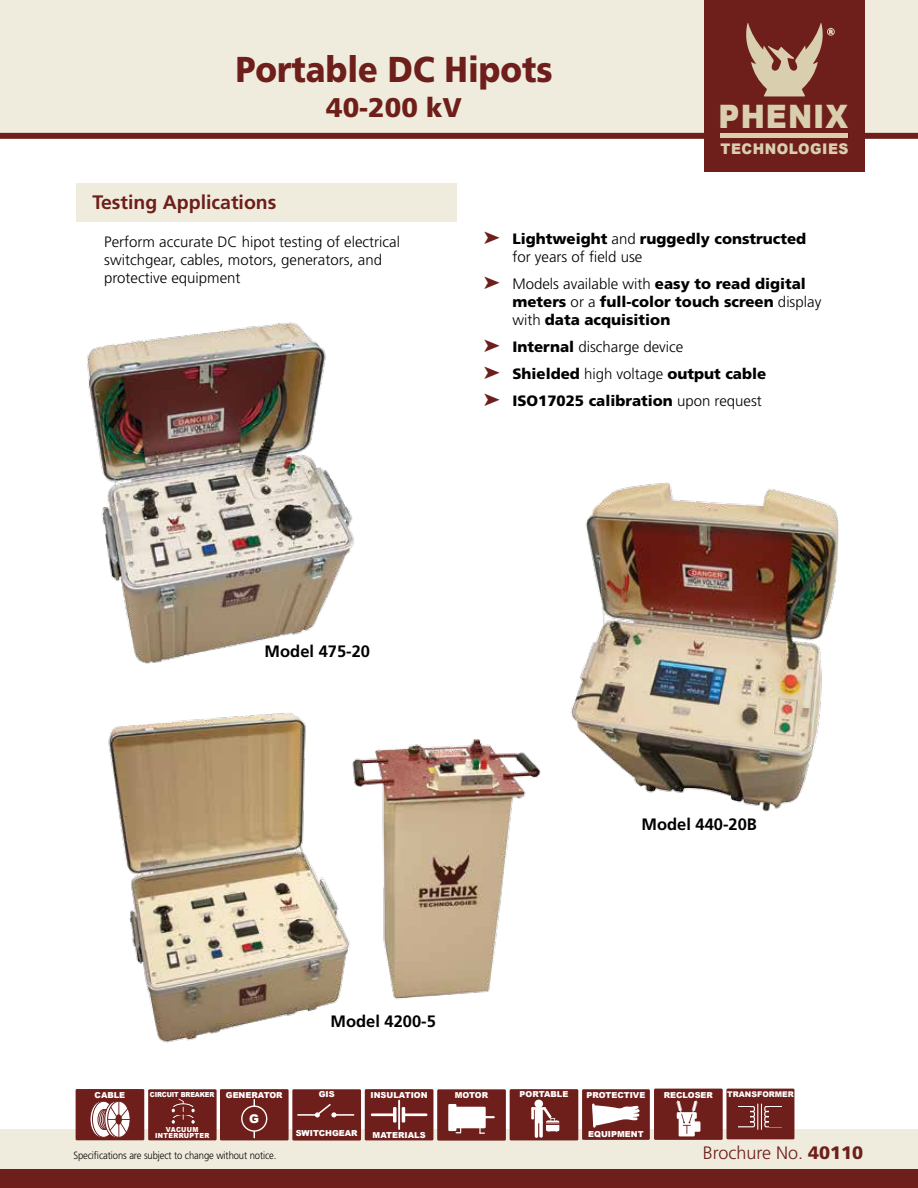
<style>
.page{position:relative;width:918px;height:1188px;background:#fff}
.page>*{position:absolute;margin:0;border:0;box-sizing:border-box;transform-origin:0 0}
.t1{font:900 36px "Frutiger";color:#6e1f1b;scale:.9 1}
.t2{font:900 32.4px "Arial";letter-spacing:.035em;color:#d9cfaf;scale:.9 1}
.t3{font:900 27px "Frutiger";color:#6e1f1b}
.t4{font:700 19.5px "Frutiger";color:#6e1f1b}
.t5{font:300 18px "Frutiger";color:#6e1f1b}
.t6{font:700 16.5px "Frutiger";color:#000}
.t7{font:900 15px/18px "Frutiger";color:#000}
.t8{font:300 15px/18px "Frutiger";color:#000}
.t9{font:900 14.7px "Arial";letter-spacing:.035em;color:#d9cfaf;scale:.94 1}
.t10{font:900 12px "Arial";color:#fff}
.t11{font:300 10.5px "Frutiger";letter-spacing:-.01em;color:#000;scale:.9 1}
.t12{font:900 8.25px "Arial";color:#fff}
.t13{font:900 7.8px "Arial";color:#fff}
.t14{font:900 6.9px/6.3px "Arial";letter-spacing:.05em;color:#fff;text-align:center;scale:.92 1}
.t15{font:900 6.9px "Arial";letter-spacing:-.02em;color:#fff;scale:.92 1}
.s1{color:#6e1f1b}
.s2{font-weight:300}
.s3{font-weight:900}
</style>
<div class="page">
<div style="left:1px;top:0;width:917px;height:133px;background:#f0ecdd"></div>
<div style="left:0;top:133px;width:918px;height:6px;background:#6e1f1b"></div>
<div style="left:0;top:1130px;width:918px;height:46px;background:#f0ecdd"></div>
<div style="left:0;top:1170px;width:918px;height:18px;background:#6e1f1b"></div>
<div style="left:76px;top:183px;width:380px;height:39px;background:#f0ecdd"></div>
<div style="left:704px;top:0;width:161px;height:172px;background:#6e1f1b"></div>
<div style="left:827px;top:28px;width:8px;height:8px;border:1px solid #d9cfaf;border-radius:50%"></div>
<svg style="left:746px;top:23px;width:87px;height:73px"></svg>
<hr style="left:721px;top:134px;width:127px;height:4px;background:#d9cfaf">
<div style="left:76px;top:1089px;width:68px;height:51px;background:#6e1f1b"></div>
<svg style="left:90px;top:1101px;width:22px;height:36px"></svg>
<div style="left:90px;top:1101px;width:23px;height:37px;border:1px solid #6e1f1b;border-radius:50%"></div>
<svg style="left:92px;top:1101px;width:23px;height:36px"></svg>
<div style="left:92px;top:1101px;width:23px;height:37px;border:1px solid #6e1f1b;border-radius:50%"></div>
<div style="left:98px;top:1109px;width:13px;height:21px;border:1px solid #6e1f1b;border-radius:50%"></div>
<div style="left:99px;top:1109px;width:13px;height:21px;border:1px solid #6e1f1b;border-radius:50%"></div>
<svg style="left:101px;top:1109px;width:13px;height:21px"></svg>
<div style="left:101px;top:1109px;width:13px;height:21px;border:1px solid #6e1f1b;border-radius:50%"></div>
<div style="left:103px;top:1109px;width:13px;height:21px;border:1px solid #6e1f1b;border-radius:50%"></div>
<svg style="left:105px;top:1101px;width:22px;height:36px"></svg>
<div style="left:105px;top:1101px;width:23px;height:37px;border:1px solid #6e1f1b;border-radius:50%"></div>
<svg style="left:108px;top:1101px;width:22px;height:36px"></svg>
<div style="left:107px;top:1101px;width:23px;height:37px;border:1px solid #6e1f1b;border-radius:50%"></div>
<hr style="left:118px;top:1099px;width:1px;height:40px;background:#6e1f1b">
<svg style="left:110px;top:1103px;width:20px;height:34px"></svg>
<hr style="left:108px;top:1119px;width:31px;height:1px;background:#6e1f1b">
<div style="left:220px;top:1089px;width:69px;height:51px;background:#6e1f1b"></div>
<div style="left:241px;top:1105px;width:26px;height:27px;border:1px solid #fff;border-radius:50%"></div>
<div style="left:292px;top:1089px;width:69px;height:52px;background:#6e1f1b"></div>
<hr style="left:297px;top:1114px;width:22px;height:2px;background:#fff">
<svg style="left:315px;top:1104px;width:21px;height:13px"></svg>
<hr style="left:333px;top:1114px;width:21px;height:2px;background:#fff">
<div style="left:365px;top:1089px;width:68px;height:51px;background:#6e1f1b"></div>
<hr style="left:371px;top:1113px;width:25px;height:3px;background:#fff">
<svg style="left:393px;top:1107px;width:4px;height:16px"></svg>
<hr style="left:402px;top:1113px;width:25px;height:3px;background:#fff">
<hr style="left:402px;top:1107px;width:3px;height:16px;background:#fff">
<hr style="left:398px;top:1100px;width:2px;height:30px;background:#fff">
<div style="left:437px;top:1089px;width:69px;height:52px;background:#6e1f1b"></div>
<div style="left:448px;top:1104px;width:8px;height:27px;background:#fff"></div>
<div style="left:451px;top:1107px;width:35px;height:21px;background:#fff"></div>
<svg style="left:486px;top:1116px;width:9px;height:2px"></svg>
<svg style="left:456px;top:1128px;width:5px;height:5px"></svg>
<svg style="left:479px;top:1128px;width:6px;height:6px"></svg>
<div style="left:510px;top:1089px;width:68px;height:51px;background:#6e1f1b"></div>
<hr style="left:535px;top:1121px;width:3px;height:17px;background:#fff">
<svg style="left:539px;top:1121px;width:4px;height:17px"></svg>
<svg style="left:531px;top:1107px;width:3px;height:12px"></svg>
<div style="left:535px;top:1109px;width:8px;height:14px;background:#fff"></div>
<hr style="left:532px;top:1107px;width:14px;height:3px;background:#fff">
<div style="left:535px;top:1100px;width:8px;height:8px;background:#fff;border-radius:50%"></div>
<svg style="left:543px;top:1107px;width:17px;height:25px"></svg>
<div style="left:582px;top:1089px;width:68px;height:51px;background:#6e1f1b"></div>
<svg style="left:592px;top:1104px;width:48px;height:24px"></svg>
<div style="left:654px;top:1089px;width:69px;height:51px;background:#6e1f1b"></div>
<div style="left:679px;top:1114px;width:16px;height:22px;background:#fff"></div>
<div style="left:694px;top:1121px;width:6px;height:11px;background:#fff"></div>
<svg style="left:676px;top:1100px;width:22px;height:34px"></svg>
<div style="left:726px;top:1089px;width:68px;height:50px;background:#6e1f1b"></div>
<svg style="left:738px;top:1103px;width:44px;height:27px"></svg>
<img style="left:108px;top:713px;width:433px;height:330px">
<div style="left:148px;top:1089px;width:69px;height:51px;background:#6e1f1b"></div>
<div style="left:172px;top:1103px;width:22px;height:11px;border:1px solid #fff;border-radius:50%"></div>
<div style="left:172px;top:1114px;width:22px;height:11px;border:1px solid #fff;border-radius:50%"></div>
<div style="left:169px;top:1107px;width:28px;height:7px;background:#6e1f1b"></div>
<div style="left:168px;top:1119px;width:28px;height:7px;background:#6e1f1b"></div>
<svg style="left:191px;top:1120px;width:4px;height:4px"></svg>
<svg style="left:191px;top:1109px;width:4px;height:3px"></svg>
<svg style="left:172px;top:1099px;width:12px;height:25px"></svg>
<img style="left:571px;top:482px;width:268px;height:330px">
<img style="left:87px;top:322px;width:268px;height:342px">
<h1 class="t1" style="left:236px;top:48px;width:354px">Portable DC Hipots</h1>
<h3 class="t3" style="left:326px;top:91px;width:137px">40-200 kV</h3>
<h3 class="t4" style="left:92px;top:191px;width:186px">Testing Applications</h3>
<h2 class="t2" style="left:719px;top:93px;width:146px">PHENIX</h2>
<p class="t9" style="left:721px;top:138px;width:138px">TECHNOLOGIES</p>
<p class="t8" style="left:104px;top:233px;width:297px">Perform accurate DC hipot testing of electrical switchgear, cables, motors, generators, and protective equipment</p>
<p class="t7" style="left:512px;top:230px;width:295px;text-indent:-29px"><span class="s1">➤</span> Lightweight <span class="s2">and</span> ruggedly constructed <span class="s2">for years of field use</span></p>
<p class="t7" style="left:512px;top:275px;width:310px;text-indent:-29px"><span class="s1">➤</span> <span class="s2">Models available with</span> easy to read digital meters <span class="s2">or a</span> full-color touch screen <span class="s2">display with</span> data acquisition</p>
<p class="t7" style="left:484px;top:333px;width:284px;line-height:27px"><span class="s1">➤</span> Internal <span class="s2">discharge device<br></span><span class="s1">➤</span> Shielded <span class="s2">high voltage</span> output cable <span class="s1">➤</span> ISO17025 calibration <span class="s2">upon request</span></p>
<p class="t6" style="left:265px;top:641px;width:107px">Model 475-20</p>
<p class="t6" style="left:642px;top:815px;width:117px">Model 440-20B</p>
<p class="t6" style="left:330px;top:1012px;width:107px">Model 4200-5</p>
<p class="t12" style="left:95px;top:1090px;width:32px">CABLE</p>
<p class="t15" style="left:150px;top:1089px;width:72px">CIRCUIT BREAKER</p>
<p class="t14" style="left:155px;top:1126px;width:60px">VACUUM<br>INTERRUPTER</p>
<p class="t12" style="left:226px;top:1091px;width:58px">GENERATOR</p>
<p class="t12" style="left:319px;top:1090px;width:18px">GIS</p>
<p class="t12" style="left:296px;top:1129px;width:63px">SWITCHGEAR</p>
<p class="t10" style="left:249px;top:1112px;width:11px">G</p>
<p class="t12" style="left:371px;top:1091px;width:59px">INSULATION</p>
<p class="t12" style="left:373px;top:1130px;width:55px">MATERIALS</p>
<p class="t12" style="left:455px;top:1091px;width:35px">MOTOR</p>
<p class="t12" style="left:520px;top:1090px;width:50px">PORTABLE</p>
<p class="t12" style="left:587px;top:1091px;width:60px">PROTECTIVE</p>
<p class="t12" style="left:588px;top:1129px;width:57px">EQUIPMENT</p>
<p class="t12" style="left:664px;top:1090px;width:51px">RECLOSER</p>
<p class="t13" style="left:727px;top:1090px;width:68px">TRANSFORMER</p>
<p class="t11" style="left:73px;top:1149px;width:227px">Specifications are subject to change without notice.</p>
<p class="t5" style="left:703px;top:1142px;width:162px">Brochure No. <span class="s3">40110</span></p>
</div>
